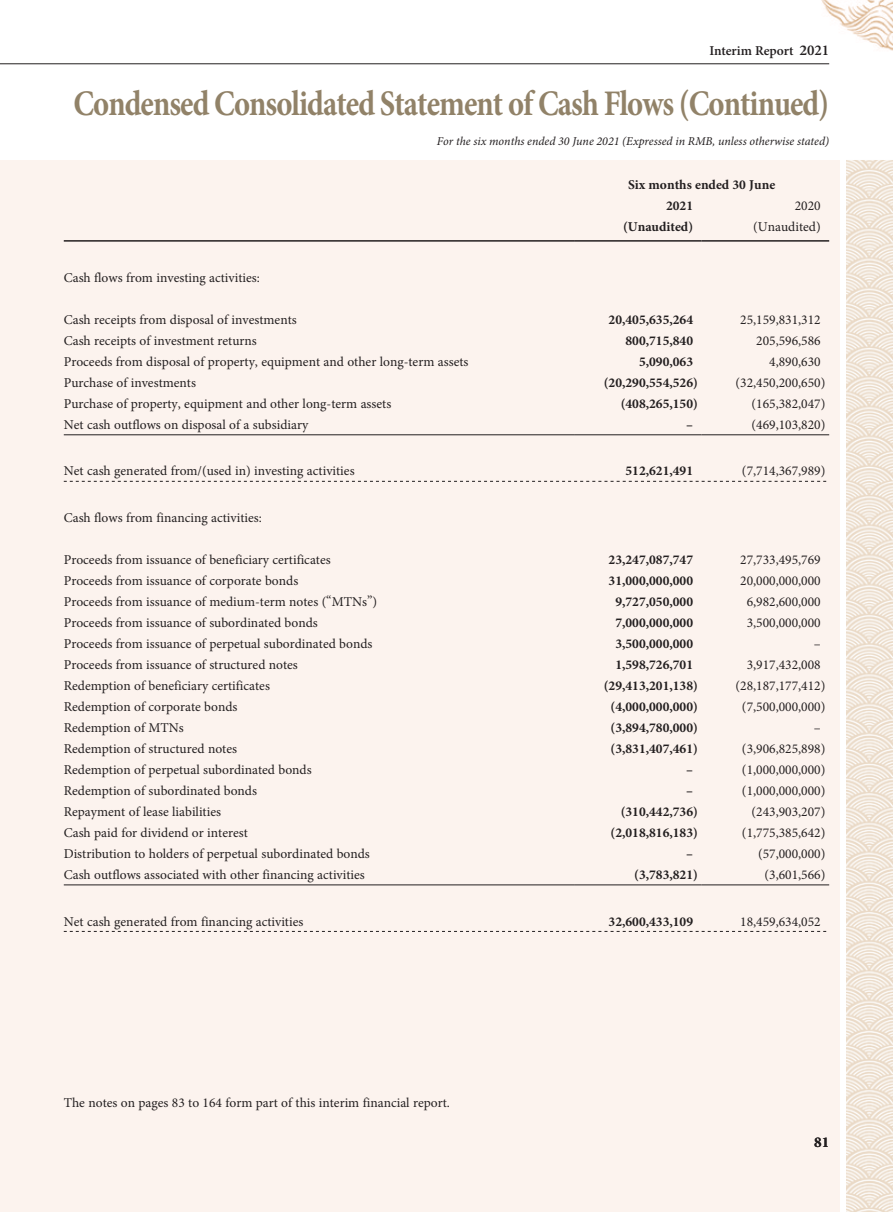
<style>
.page{position:relative;width:893px;height:1212px;background:#fff}
.page>*{position:absolute;margin:0;border:0;box-sizing:border-box;transform-origin:0 0}
.t1{font:700 36px "Minion Pro";letter-spacing:-.03em;color:#918268;scale:.85 1}
.t2{font:700 15px "Minion Pro";color:#231f20}
.t3{font:13.5px "Minion Pro";color:#231f20}
.t4{font:700 13.5px/21px "Minion Pro";color:#231f20}
.t5{font:600 13.5px "Minion Pro";letter-spacing:-.005em;color:#231f20}
.t6{font:italic 12px "Minion Pro";color:#231f20}
.s1{font-size:15px}
</style>
<div class="page">
<div style="left:0;top:160px;width:840px;height:1052px;background:#fcf3ee"></div>
<img style="left:846px;top:160px;width:47px;height:1052px">
<hr style="left:0;top:64px;width:829px;height:1px;background:#231f20">
<img style="left:821px;top:0;width:72px;height:51px">
<hr style="left:64px;top:240px;width:510px;height:2px;background:#231f20">
<hr style="left:574px;top:240px;width:128px;height:2px;background:#231f20">
<hr style="left:702px;top:240px;width:127px;height:2px;background:#231f20">
<hr style="left:64px;top:434px;width:510px;height:1px;background:#231f20">
<hr style="left:574px;top:434px;width:128px;height:1px;background:#231f20">
<hr style="left:702px;top:434px;width:127px;height:1px;background:#231f20">
<svg style="left:64px;top:481px;width:762px;height:1px"></svg>
<hr style="left:64px;top:884px;width:510px;height:1px;background:#231f20">
<hr style="left:574px;top:884px;width:128px;height:1px;background:#231f20">
<hr style="left:702px;top:884px;width:127px;height:1px;background:#231f20">
<svg style="left:64px;top:931px;width:762px;height:1px"></svg>
<p class="t5" style="left:709px;top:41px;width:121px">Interim Report <span class="s1">2021</span></p>
<h1 class="t1" style="left:73px;top:78px;width:891px">Condensed Consolidated Statement of Cash Flows (Continued)</h1>
<p class="t6" style="left:437px;top:133px;width:394px">For the six months ended 30 June 2021 (Expressed in RMB, unless otherwise stated)</p>
<p class="t4" style="left:666px;top:174px;width:111px;text-indent:-38px">Six months ended 30 June<br>2021</p>
<p class="t3" style="left:795px;top:197px;width:27px">2020</p>
<p class="t4" style="left:623px;top:216px;width:71px">(Unaudited)</p>
<p class="t3" style="left:753px;top:218px;width:69px">(Unaudited)</p>
<p class="t3" style="left:64px;top:269px;width:198px">Cash flows from investing activities:</p>
<p class="t3" style="left:64px;top:311px;width:234px">Cash receipts from disposal of investments</p>
<p class="t4" style="left:609px;top:309px;width:86px">20,405,635,264</p>
<p class="t3" style="left:740px;top:311px;width:82px">25,159,831,312</p>
<p class="t3" style="left:64px;top:332px;width:195px">Cash receipts of investment returns</p>
<p class="t4" style="left:625px;top:330px;width:69px">800,715,840</p>
<p class="t3" style="left:756px;top:332px;width:66px">205,596,586</p>
<p class="t3" style="left:64px;top:353px;width:406px">Proceeds from disposal of property, equipment and other long-term assets</p>
<p class="t4" style="left:639px;top:351px;width:56px">5,090,063</p>
<p class="t3" style="left:769px;top:353px;width:53px">4,890,630</p>
<p class="t3" style="left:64px;top:374px;width:134px">Purchase of investments</p>
<p class="t4" style="left:604px;top:372px;width:96px">(20,290,554,526)</p>
<p class="t3" style="left:735px;top:374px;width:91px">(32,450,200,650)</p>
<p class="t3" style="left:64px;top:395px;width:329px">Purchase of property, equipment and other long-term assets</p>
<p class="t4" style="left:621px;top:393px;width:79px">(408,265,150)</p>
<p class="t3" style="left:751px;top:395px;width:75px">(165,382,047)</p>
<p class="t3" style="left:64px;top:416px;width:246px">Net cash outflows on disposal of a subsidiary</p>
<p class="t4" style="left:686px;top:414px;width:8px">–</p>
<p class="t3" style="left:751px;top:416px;width:75px">(469,103,820)</p>
<p class="t3" style="left:64px;top:462px;width:292px">Net cash generated from/(used in) investing activities</p>
<p class="t4" style="left:625px;top:460px;width:69px">512,621,491</p>
<p class="t3" style="left:742px;top:462px;width:85px">(7,714,367,989)</p>
<p class="t3" style="left:64px;top:509px;width:200px">Cash flows from financing activities:</p>
<p class="t3" style="left:64px;top:551px;width:268px">Proceeds from issuance of beneficiary certificates</p>
<p class="t4" style="left:609px;top:549px;width:86px">23,247,087,747</p>
<p class="t3" style="left:740px;top:551px;width:82px">27,733,495,769</p>
<p class="t3" style="left:64px;top:572px;width:236px">Proceeds from issuance of corporate bonds</p>
<p class="t4" style="left:609px;top:570px;width:86px">31,000,000,000</p>
<p class="t3" style="left:740px;top:572px;width:82px">20,000,000,000</p>
<p class="t3" style="left:64px;top:593px;width:315px">Proceeds from issuance of medium-term notes (“MTNs”)</p>
<p class="t4" style="left:615px;top:591px;width:79px">9,727,050,000</p>
<p class="t3" style="left:747px;top:593px;width:76px">6,982,600,000</p>
<p class="t3" style="left:64px;top:614px;width:256px">Proceeds from issuance of subordinated bonds</p>
<p class="t4" style="left:615px;top:612px;width:79px">7,000,000,000</p>
<p class="t3" style="left:747px;top:614px;width:76px">3,500,000,000</p>
<p class="t3" style="left:64px;top:635px;width:310px">Proceeds from issuance of perpetual subordinated bonds</p>
<p class="t4" style="left:615px;top:633px;width:79px">3,500,000,000</p>
<p class="t3" style="left:814px;top:635px;width:9px">–</p>
<p class="t3" style="left:64px;top:656px;width:236px">Proceeds from issuance of structured notes</p>
<p class="t4" style="left:615px;top:654px;width:79px">1,598,726,701</p>
<p class="t3" style="left:747px;top:656px;width:76px">3,917,432,008</p>
<p class="t3" style="left:64px;top:677px;width:208px">Redemption of beneficiary certificates</p>
<p class="t4" style="left:604px;top:675px;width:96px">(29,413,201,138)</p>
<p class="t3" style="left:735px;top:677px;width:91px">(28,187,177,412)</p>
<p class="t3" style="left:64px;top:698px;width:175px">Redemption of corporate bonds</p>
<p class="t4" style="left:611px;top:696px;width:89px">(4,000,000,000)</p>
<p class="t3" style="left:742px;top:698px;width:85px">(7,500,000,000)</p>
<p class="t3" style="left:64px;top:719px;width:122px">Redemption of MTNs</p>
<p class="t4" style="left:611px;top:717px;width:89px">(3,894,780,000)</p>
<p class="t3" style="left:814px;top:719px;width:9px">–</p>
<p class="t3" style="left:64px;top:740px;width:175px">Redemption of structured notes</p>
<p class="t4" style="left:611px;top:738px;width:89px">(3,831,407,461)</p>
<p class="t3" style="left:742px;top:740px;width:85px">(3,906,825,898)</p>
<p class="t3" style="left:64px;top:761px;width:249px">Redemption of perpetual subordinated bonds</p>
<p class="t4" style="left:686px;top:759px;width:8px">–</p>
<p class="t3" style="left:742px;top:761px;width:85px">(1,000,000,000)</p>
<p class="t3" style="left:64px;top:782px;width:195px">Redemption of subordinated bonds</p>
<p class="t4" style="left:686px;top:780px;width:8px">–</p>
<p class="t3" style="left:742px;top:782px;width:85px">(1,000,000,000)</p>
<p class="t3" style="left:64px;top:803px;width:159px">Repayment of lease liabilities</p>
<p class="t4" style="left:621px;top:801px;width:79px">(310,442,736)</p>
<p class="t3" style="left:751px;top:803px;width:75px">(243,903,207)</p>
<p class="t3" style="left:64px;top:824px;width:186px">Cash paid for dividend or interest</p>
<p class="t4" style="left:611px;top:822px;width:89px">(2,018,816,183)</p>
<p class="t3" style="left:742px;top:824px;width:85px">(1,775,385,642)</p>
<p class="t3" style="left:64px;top:845px;width:308px">Distribution to holders of perpetual subordinated bonds</p>
<p class="t4" style="left:686px;top:843px;width:8px">–</p>
<p class="t3" style="left:758px;top:845px;width:69px">(57,000,000)</p>
<p class="t3" style="left:64px;top:866px;width:303px">Cash outflows associated with other financing activities</p>
<p class="t4" style="left:634px;top:864px;width:65px">(3,783,821)</p>
<p class="t3" style="left:764px;top:866px;width:62px">(3,601,566)</p>
<p class="t3" style="left:64px;top:912px;width:241px">Net cash generated from financing activities</p>
<p class="t4" style="left:609px;top:910px;width:86px">32,600,433,109</p>
<p class="t3" style="left:740px;top:912px;width:82px">18,459,634,052</p>
<p class="t3" style="left:64px;top:1094px;width:388px">The notes on pages 83 to 164 form part of this interim financial report.</p>
<p class="t2" style="left:814px;top:1131px;width:16px">81</p>
</div>
